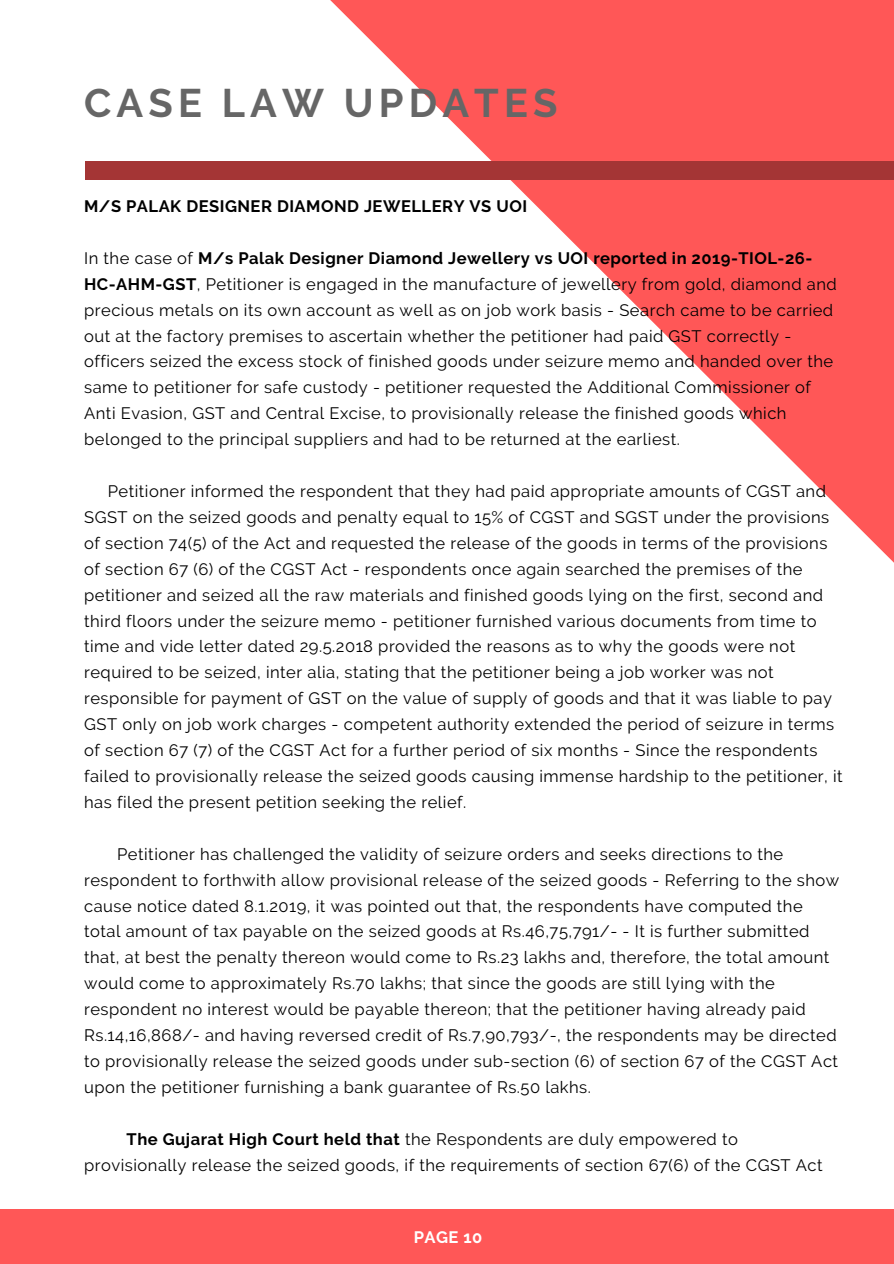
<style>
.page{position:relative;width:894px;height:1264px;background:#fff}
.page>*{position:absolute;margin:0;border:0;box-sizing:border-box;transform-origin:0 0}
.t1{font:700 39.75px "Raleway";letter-spacing:.13em;color:#666}
.t2{font:16.5px/26px "Raleway";letter-spacing:.03em;color:#000}
.t3{font:700 16.5px "Raleway";letter-spacing:.03em;color:#000}
.t4{font:700 16.5px "Raleway";letter-spacing:.03em;color:#fff}
.s1{font-weight:700}
</style>
<div class="page">
<svg style="left:125px;top:0;width:768px;height:562px"></svg>
<div style="left:85px;top:161px;width:808px;height:18px;background:#a43535"></div>
<div style="left:0;top:1208px;width:893px;height:55px;background:#ff5757"></div>
<h1 class="t1" style="left:84px;top:79px;width:474px">CASE LAW UPDATES</h1>
<p class="t3" style="left:84px;top:196px;width:444px">M/S PALAK DESIGNER DIAMOND JEWELLERY VS UOI</p>
<p class="t2" style="left:84px;top:245px;width:754px">In the case of <span class="s1">M/s Palak Designer Diamond Jewellery vs UOI reported in 2019-TIOL-26- HC-AHM-GST</span>, Petitioner is engaged in the manufacture of jewellery from gold, diamond and precious metals on its own account as well as on job work basis - Search came to be carried out at the factory premises to ascertain whether the petitioner had paid GST correctly - officers seized the excess stock of finished goods under seizure memo and handed over the same to petitioner for safe custody - petitioner requested the Additional Commissioner of Anti Evasion, GST and Central Excise, to provisionally release the finished goods which belonged to the principal suppliers and had to be returned at the earliest.</p>
<p class="t2" style="left:84px;top:478px;width:760px;text-indent:24px">Petitioner informed the respondent that they had paid appropriate amounts of CGST and SGST on the seized goods and penalty equal to 15% of CGST and SGST under the provisions of section 74(5) of the Act and requested the release of the goods in terms of the provisions of section 67 (6) of the CGST Act - respondents once again searched the premises of the petitioner and seized all the raw materials and finished goods lying on the first, second and third floors under the seizure memo - petitioner furnished various documents from time to time and vide letter dated 29.5.2018 provided the reasons as to why the goods were not required to be seized, inter alia, stating that the petitioner being a job worker was not responsible for payment of GST on the value of supply of goods and that it was liable to pay GST only on job work charges - competent authority extended the period of seizure in terms of section 67 (7) of the CGST Act for a further period of six months - Since the respondents failed to provisionally release the seized goods causing immense hardship to the petitioner, it has filed the present petition seeking the relief.</p>
<p class="t2" style="left:84px;top:840px;width:756px;text-indent:33px">Petitioner has challenged the validity of seizure orders and seeks directions to the respondent to forthwith allow provisional release of the seized goods - Referring to the show cause notice dated 8.1.2019, it was pointed out that, the respondents have computed the total amount of tax payable on the seized goods at Rs.46,75,791/- - It is further submitted that, at best the penalty thereon would come to Rs.23 lakhs and, therefore, the total amount would come to approximately Rs.70 lakhs; that since the goods are still lying with the respondent no interest would be payable thereon; that the petitioner having already paid Rs.14,16,868/- and having reversed credit of Rs.7,90,793/-, the respondents may be directed to provisionally release the seized goods under sub-section (6) of section 67 of the CGST Act upon the petitioner furnishing a bank guarantee of Rs.50 lakhs.</p>
<p class="t2" style="left:84px;top:1125px;width:739px;text-indent:42px"><span class="s1">The Gujarat High Court held that</span> the Respondents are duly empowered to provisionally release the seized goods, if the requirements of section 67(6) of the CGST Act</p>
<p class="t4" style="left:413px;top:1227px;width:70px">PAGE 10</p>
</div>
